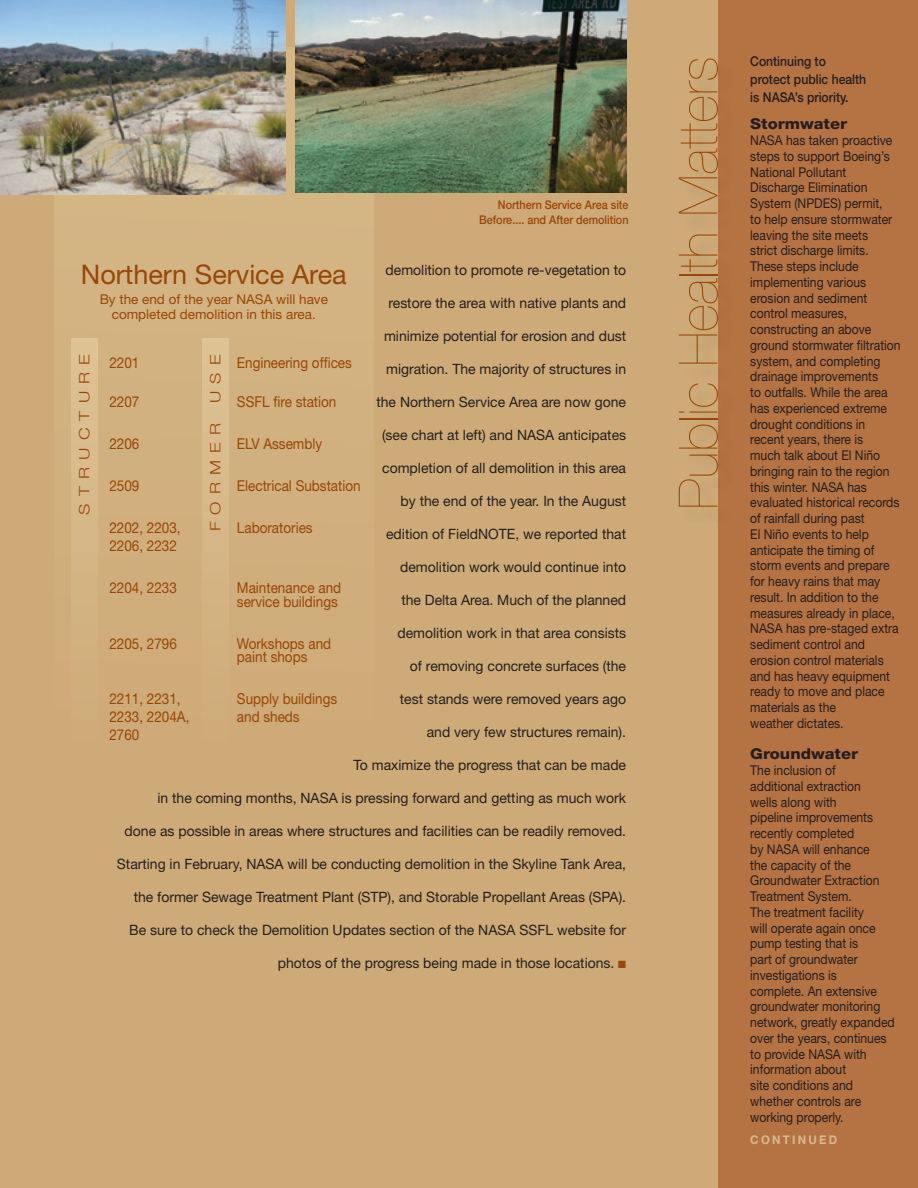
<style>
.page{position:relative;width:918px;height:1188px;background:#ceaa78}
.page>*{position:absolute;margin:0;border:0;box-sizing:border-box;transform-origin:0 0}
.t1{font:200 54px "Helvetica Neue";color:#994606}
.t2{font:27px "Helvetica Neue";color:#994606}
.t3{font:15px/18px "Helvetica Neue";color:#994606;scale:.9 1}
.t4{font:800 15px "Helvetica Neue";color:#231f20;scale:1.1 1}
.t5{font:300 14.4px "Helvetica Neue";letter-spacing:.4em;color:#994606;scale:1.25 1}
.t6{font:14.25px "Helvetica Neue";color:#231f20}
.t7{font:13.5px/15.8px "Helvetica Neue";color:#231f20;scale:.9 1}
.t8{font:13.5px/15px "Helvetica Neue";color:#994606;text-align:center}
.t9{font:500 13.5px/18px "Helvetica Neue";color:#231f20;scale:.9 1}
.t10{font:500 12px/15px "Helvetica Neue";color:#994606;text-align:right;scale:.9 1}
.t11{font:700 12px "Helvetica Neue";letter-spacing:.2em;color:#d6b990;scale:.95 1}
.s1{color:#994606}
</style>
<div class="page">
<div style="left:54px;top:48px;width:320px;height:722px;background:#d1b07f"></div>
<div style="left:71px;top:338px;width:27px;height:403px;background:linear-gradient(to bottom,#dec394,#ceaa78)"></div>
<div style="left:202px;top:338px;width:27px;height:403px;background:linear-gradient(to bottom,#dec394,#ceaa78)"></div>
<div style="left:718px;top:0;width:200px;height:1188px;background:#b57242"></div>
<div style="left:681px;top:61px;width:55px;height:465px;background:#231f20;opacity:.2"></div>
<img style="left:1px;top:0;width:284px;height:194px">
<img style="left:296px;top:0;width:330px;height:193px">
<p class="t10" style="left:479px;top:197px;width:167px">Northern Service Area site<br>Before.... and After demolition</p>
<h3 class="t2" style="left:81px;top:259px;width:267px">Northern Service Area</h3>
<p class="t8" style="left:100px;top:292px;width:230px">By the end of the year NASA will have completed demolition in this area.</p>
<p class="t5" style="left:75px;top:384px;width:25px;rotate:-90deg">R E</p>
<p class="t5" style="left:75px;top:421px;width:25px;rotate:-90deg">T U</p>
<p class="t5" style="left:75px;top:460px;width:27px;rotate:-90deg">U C</p>
<p class="t5" style="left:75px;top:515px;width:40px;rotate:-90deg">STR</p>
<p class="t6" style="left:386px;top:261px;width:242px">demolition to promote re-vegetation to</p>
<p class="t6" style="left:388px;top:294px;width:239px">restore the area with native plants and</p>
<p class="t6" style="left:384px;top:327px;width:244px">minimize potential for erosion and dust</p>
<p class="t6" style="left:386px;top:360px;width:242px">migration. The majority of structures in</p>
<p class="t6" style="left:376px;top:393px;width:251px">the Northern Service Area are now gone</p>
<p class="t6" style="left:382px;top:426px;width:246px">(see chart at left) and NASA anticipates</p>
<p class="t6" style="left:382px;top:459px;width:245px">completion of all demolition in this area</p>
<p class="t6" style="left:401px;top:492px;width:227px">by the end of the year. In the August</p>
<p class="t6" style="left:386px;top:525px;width:242px">edition of FieldNOTE, we reported that</p>
<p class="t6" style="left:400px;top:558px;width:228px">demolition work would continue into</p>
<p class="t6" style="left:401px;top:591px;width:226px">the Delta Area. Much of the planned</p>
<p class="t6" style="left:398px;top:624px;width:230px">demolition work in that area consists</p>
<p class="t6" style="left:410px;top:657px;width:218px">of removing concrete surfaces (the</p>
<p class="t6" style="left:400px;top:690px;width:228px">test stands were removed years ago</p>
<p class="t6" style="left:427px;top:723px;width:201px">and very few structures remain).</p>
<p class="t6" style="left:354px;top:756px;width:274px">To maximize the progress that can be made</p>
<p class="t6" style="left:157px;top:789px;width:470px">in the coming months, NASA is pressing forward and getting as much work</p>
<p class="t6" style="left:125px;top:822px;width:503px">done as possible in areas where structures and facilities can be readily removed.</p>
<p class="t6" style="left:117px;top:855px;width:511px">Starting in February, NASA will be conducting demolition in the Skyline Tank Area,</p>
<p class="t6" style="left:134px;top:888px;width:494px">the former Sewage Treatment Plant (STP), and Storable Propellant Areas (SPA).</p>
<p class="t6" style="left:129px;top:921px;width:498px">Be sure to check the Demolition Updates section of the NASA SSFL website for</p>
<p class="t6" style="left:278px;top:954px;width:350px">photos of the progress being made in those locations. <span class="s1">■</span></p>
<p class="t5" style="left:207px;top:403px;width:40px;rotate:-90deg">USE</p>
<p class="t3" style="left:237px;top:354px;width:129px">Engineering offices</p>
<p class="t3" style="left:109px;top:354px;width:35px">2201</p>
<p class="t3" style="left:109px;top:393px;width:35px">2207</p>
<p class="t3" style="left:109px;top:435px;width:35px">2206</p>
<p class="t3" style="left:109px;top:477px;width:35px">2509</p>
<p class="t3" style="left:109px;top:519px;width:81px">2202, 2203,<br>2206, 2232</p>
<p class="t3" style="left:109px;top:579px;width:77px">2204, 2233</p>
<p class="t3" style="left:237px;top:393px;width:112px">SSFL fire station</p>
<p class="t3" style="left:237px;top:435px;width:96px">ELV Assembly</p>
<p class="t3" style="left:237px;top:477px;width:139px">Electrical Substation</p>
<p class="t3" style="left:237px;top:519px;width:86px">Laboratories</p>
<p class="t5" style="left:207px;top:531px;width:88px;rotate:-90deg">FORMER</p>
<p class="t3" style="left:237px;top:581px;width:117px;line-height:13.5px">Maintenance and service buildings</p>
<p class="t3" style="left:237px;top:636px;width:106px;line-height:13.5px">Workshops and paint shops</p>
<p class="t3" style="left:237px;top:690px;width:113px">Supply buildings and sheds</p>
<p class="t3" style="left:109px;top:634px;width:77px">2205, 2796</p>
<p class="t3" style="left:109px;top:690px;width:90px">2211, 2231,<br>2233, 2204A,<br>2760</p>
<h2 class="t1" style="left:667px;top:510px;width:455px;rotate:-90deg">Public Health Matters</h2>
<p class="t9" style="left:750px;top:52px;width:130px">Continuing to protect public health is NASA’s priority.</p>
<h3 class="t4" style="left:750px;top:114px;width:90px">Stormwater</h3>
<p class="t7" style="left:750px;top:132px;width:169px">NASA has taken proactive steps to support Boeing’s<br>National Pollutant<br>Discharge Elimination<br>System (NPDES) permit,<br>to help ensure stormwater leaving the site meets<br>strict discharge limits.<br>These steps include implementing various erosion and sediment control measures, constructing an above ground stormwater filtration system, and completing drainage improvements<br>to outfalls. While the area has experienced extreme drought conditions in recent years, there is<br>much talk about El Niño bringing rain to the region this winter. NASA has evaluated historical records of rainfall during past<br>El Niño events to help anticipate the timing of storm events and prepare for heavy rains that may result. In addition to the measures already in place,<br>NASA has pre-staged extra sediment control and erosion control materials and has heavy equipment ready to move and place materials as the<br>weather dictates.</p>
<h3 class="t4" style="left:750px;top:745px;width:100px">Groundwater</h3>
<p class="t7" style="left:750px;top:762px;width:162px">The inclusion of<br>additional extraction<br>wells along with<br>pipeline improvements recently completed<br>by NASA will enhance<br>the capacity of the<br>Groundwater Extraction<br>Treatment System.<br>The treatment facility<br>will operate again once pump testing that is<br>part of groundwater investigations is<br>complete. An extensive groundwater monitoring network, greatly expanded over the years, continues to provide NASA with information about<br>site conditions and whether controls are working properly.</p>
<p class="t11" style="left:750px;top:1132px;width:93px">CONTINUED</p>
</div>
